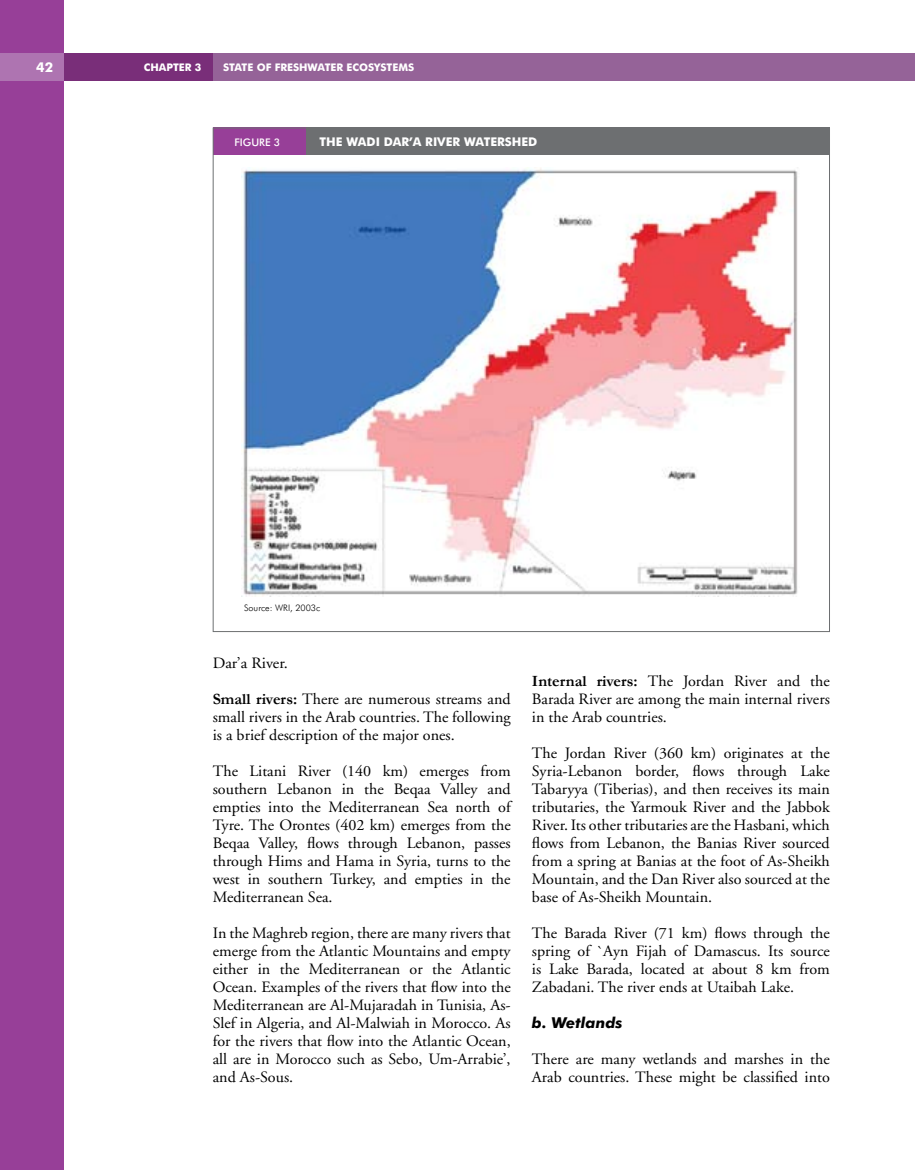
<style>
.page{position:relative;width:915px;height:1170px;background:#fff}
.page>*{position:absolute;margin:0;border:0;box-sizing:border-box;transform-origin:0 0}
.t1{font:15.75px/18px "Adobe Garamond";color:#000;text-align:justify}
.t2{font:italic 700 15px "Futura BT";color:#000}
.t3{font:700 13.5px "Futura BT";color:#fff}
.t4{font:700 12px "Futura BT";color:#fff}
.t5{font:700 10.5px "Futura BT";color:#fff}
.t6{font:500 10.5px "Futura BT";color:#fff}
.t7{font:300 9px "Futura BT";color:#000}
.s1{font-family:"Garamond";font-weight:700}
</style>
<div class="page">
<div style="left:0;top:0;width:64px;height:1169px;background:#973f98"></div>
<div style="left:64px;top:53px;width:850px;height:27px;background:#956398"></div>
<div style="left:64px;top:53px;width:149px;height:27px;background:#792e79"></div>
<div style="left:0;top:53px;width:64px;height:27px;background:#ae74b1"></div>
<div style="left:213px;top:128px;width:616px;height:27px;background:#6d6f71"></div>
<img style="left:241px;top:167px;width:557px;height:430px">
<div style="left:213px;top:128px;width:92px;height:27px;background:#973f98"></div>
<p class="t3" style="left:36px;top:59px;width:18px">42</p>
<p class="t5" style="left:144px;top:60px;width:59px">CHAPTER 3</p>
<p class="t5" style="left:223px;top:61px;width:192px">STATE OF FRESHWATER ECOSYSTEMS</p>
<p class="t6" style="left:234px;top:135px;width:47px">FIGURE 3</p>
<p class="t4" style="left:319px;top:134px;width:36px">THE WADI</p>
<p class="t4" style="left:383px;top:134px;width:154px">DAR’A RIVER WATERSHED</p>
<p class="t7" style="left:244px;top:602px;width:78px">Source: WRI, 2003c</p>
<p class="t1" style="left:213px;top:654px;width:77px">Dar’a River.</p>
<p class="t1" style="left:213px;top:690px;width:299px"><span class="s1">Small rivers:</span> There are numerous streams and small rivers in the Arab countries. The following is a brief description of the major ones.</p>
<p class="t1" style="left:213px;top:762px;width:299px">The Litani River (140 km) emerges from southern Lebanon in the Beqaa Valley and empties into the Mediterranean Sea north of Tyre. The Orontes (402 km) emerges from the Beqaa Valley, flows through Lebanon, passes through Hims and Hama in Syria, turns to the west in southern Turkey, and empties in the Mediterranean Sea.</p>
<p class="t1" style="left:213px;top:924px;width:299px">In the Maghreb region, there are many rivers that emerge from the Atlantic Mountains and empty either in the Mediterranean or the Atlantic Ocean. Examples of the rivers that flow into the Mediterranean are Al-Mujaradah in Tunisia, As-Slef in Algeria, and Al-Malwiah in Morocco. As for the rivers that flow into the Atlantic Ocean, all are in Morocco such as Sebo, Um-Arrabie’, and As-Sous.</p>
<p class="t1" style="left:531px;top:672px;width:299px"><span class="s1">Internal rivers:</span> The Jordan River and the Barada River are among the main internal rivers in the Arab countries.</p>
<p class="t1" style="left:531px;top:744px;width:299px">The Jordan River (360 km) originates at the Syria-Lebanon border, flows through Lake Tabaryya (Tiberias), and then receives its main tributaries, the Yarmouk River and the Jabbok River. Its other tributaries are the Hasbani, which flows from Lebanon, the Banias River sourced from a spring at Banias at the foot of As-Sheikh Mountain, and the Dan River also sourced at the base of As-Sheikh Mountain.</p>
<p class="t1" style="left:531px;top:924px;width:299px">The Barada River (71 km) flows through the spring of `Ayn Fijah of Damascus. Its source is Lake Barada, located at about 8 km from Zabadani. The river ends at Utaibah Lake.</p>
<p class="t2" style="left:531px;top:1013px;width:92px">b. Wetlands</p>
<p class="t1" style="left:531px;top:1050px;width:299px">There are many wetlands and marshes in the<br>Arab countries. These might be classified into</p>
</div>
